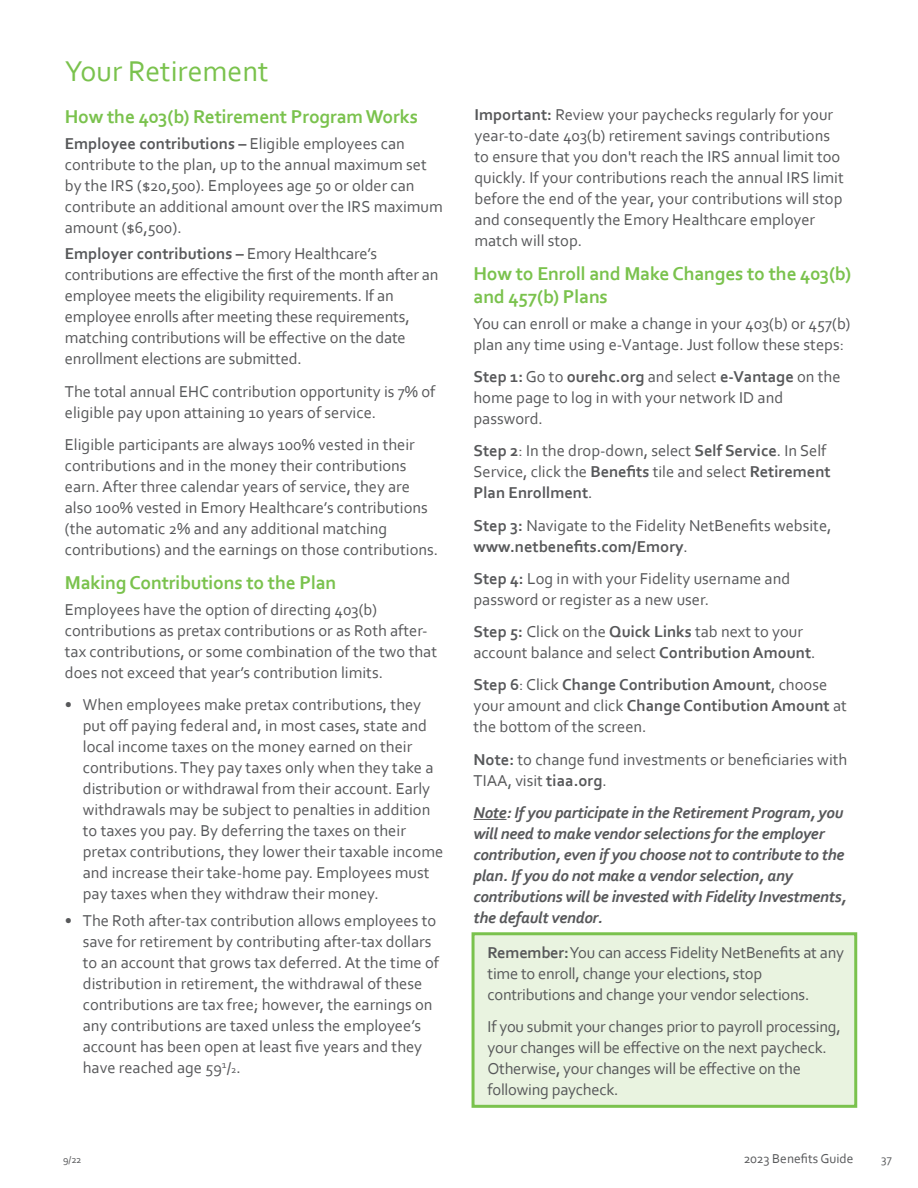
<style>
.page{position:relative;width:918px;height:1188px;background:#fff}
.page>*{position:absolute;margin:0;border:0;box-sizing:border-box;transform-origin:0 0}
.head_1{font:30px "Corbel";color:#7ac24d}
.Green_Bold_Subheads{font:700 19.5px/22.5px "Corbel";letter-spacing:-.01em;color:#7ac24d}
.Bullet_1_2017{font:16.5px/21px "Corbel";color:#57585a}
._2017_Body_Copy{font:16.5px/21px "Corbel";color:#57585a}
.text{font:16.5px/21px "Corbel";letter-spacing:-.015em;color:#57585a}
._2017_Body_Copy-2{font:italic 700 16.5px/21px "Corbel";letter-spacing:-.015em;color:#57585a}
.t1{font:13.5px "Corbel";color:#57585a}
.t2{font:12px "Corbel";color:#57585a}
.t3{font:10.5px "Corbel";color:#57585a}
.s1{font-weight:700}
.s2{font-size:10.5px}
</style>
<div class="page">
<hr style="left:474px;top:819px;width:33px;height:1px;background:#57585a">
<div style="left:472px;top:932px;width:385px;height:176px;background:#e9f3e0;border:3px solid #7ac24d"></div>
<p class="head_1" style="left:65px;top:52px;width:205px">Your Retirement</p>
<p class="Green_Bold_Subheads" style="left:65px;top:104px;width:355px">How the 403(b) Retirement Program Works</p>
<p class="Bullet_1_2017" style="left:65px;top:132px;width:379px"><span class="s1">Employee contributions –</span> Eligible employees can contribute to the plan, up to the annual maximum set by the IRS ($20,500). Employees age 50 or older can contribute an additional amount over the IRS maximum amount ($6,500).</p>
<p class="_2017_Body_Copy" style="left:65px;top:243px;width:375px"><span class="s1">Employer contributions –</span> Emory Healthcare’s contributions are effective the first of the month after an employee meets the eligibility requirements. If an employee enrolls after meeting these requirements, matching contributions will be effective on the date enrollment elections are submitted.</p>
<p class="_2017_Body_Copy" style="left:65px;top:380px;width:372px">The total annual EHC contribution opportunity is 7% of eligible pay upon attaining 10 years of service.</p>
<p class="Bullet_1_2017" style="left:65px;top:433px;width:375px">Eligible participants are always 100% vested in their contributions and in the money their contributions earn. After three calendar years of service, they are also 100% vested in Emory Healthcare’s contributions (the automatic 2% and any additional matching contributions) and the earnings on those contributions.</p>
<p class="Green_Bold_Subheads" style="left:65px;top:570px;width:273px">Making Contributions to the Plan</p>
<p class="_2017_Body_Copy" style="left:65px;top:598px;width:374px">Employees have the option of directing 403(b) contributions as pretax contributions or as Roth after&shy;tax contributions, or some combination of the two that does not exceed that year’s contribution limits.</p>
<p class="Bullet_1_2017" style="left:83px;top:694px;width:362px;text-indent:-18px">• When employees make pretax contributions, they put off paying federal and, in most cases, state and local income taxes on the money earned on their contributions. They pay taxes only when they take a distribution or withdrawal from their account. Early withdrawals may be subject to penalties in addition to taxes you pay. By deferring the taxes on their pretax contributions, they lower their taxable income and increase their take-home pay. Employees must pay taxes when they withdraw their money.</p>
<p class="Bullet_1_2017" style="left:83px;top:909px;width:358px;text-indent:-18px">• The Roth after-tax contribution allows employees to save for retirement by contributing after-tax dollars to an account that grows tax deferred. At the time of distribution in retirement, the withdrawal of these contributions are tax free; however, the earnings on any contributions are taxed unless the employee’s account has been open at least five years and they have reached age 59<sup>1</sup>/<span class="s2">2</span>.</p>
<p class="Bullet_1_2017" style="left:475px;top:104px;width:371px"><span class="s1">Important:</span> Review your paychecks regularly for your year-to-date 403(b) retirement savings contributions to ensure that you don't reach the IRS annual limit too quickly. If your contributions reach the annual IRS limit before the end of the year, your contributions will stop and consequently the Emory Healthcare employer match will stop.</p>
<p class="Green_Bold_Subheads" style="left:474px;top:262px;width:379px">How to Enroll and Make Changes to the 403(b) and 457(b) Plans</p>
<p class="_2017_Body_Copy" style="left:474px;top:313px;width:379px">You can enroll or make a change in your 403(b) or 457(b) plan any time using e-Vantage. Just follow these steps:</p>
<p class="_2017_Body_Copy" style="left:474px;top:366px;width:369px"><span class="s1">Step 1:</span> Go to <span class="s1">ourehc.org</span> and select <span class="s1">e-Vantage</span> on the home page to log in with your network ID and password.</p>
<p class="_2017_Body_Copy" style="left:474px;top:440px;width:359px"><span class="s1">Step 2</span>: In the drop-down, select <span class="s1">Self Service</span>. In Self<br>Service, click the <span class="s1">Benefits</span> tile and select <span class="s1">Retirement<br>Plan Enrollment</span>.</p>
<p class="_2017_Body_Copy" style="left:474px;top:514px;width:360px"><span class="s1">Step 3:</span> Navigate to the Fidelity NetBenefits website, <span class="s1">www.netbenefits.com/Emory</span>.</p>
<p class="_2017_Body_Copy" style="left:474px;top:568px;width:318px"><span class="s1">Step 4:</span> Log in with your Fidelity username and password or register as a new user.</p>
<p class="_2017_Body_Copy" style="left:474px;top:621px;width:341px"><span class="s1">Step 5:</span> Click on the <span class="s1">Quick Links</span> tab next to your account balance and select <span class="s1">Contribution Amount</span>.</p>
<p class="_2017_Body_Copy" style="left:474px;top:674px;width:375px"><span class="s1">Step 6</span>: Click <span class="s1">Change Contribution Amount</span>, choose your amount and click <span class="s1">Change Contibution Amount</span> at the bottom of the screen.</p>
<p class="_2017_Body_Copy" style="left:474px;top:748px;width:375px"><span class="s1">Note:</span> to change fund investments or beneficiaries with<br>TIAA, visit <span class="s1">tiaa.org</span>.</p>
<p class="_2017_Body_Copy-2" style="left:474px;top:802px;width:375px">Note: If you participate in the Retirement Program, you will need to make vendor selections for the employer contribution, even if you choose not to contribute to the plan. If you do not make a vendor selection, any contributions will be invested with Fidelity Investments, the default vendor.</p>
<p class="text" style="left:488px;top:941px;width:358px"><span class="s1">Remember:</span> You can access Fidelity NetBenefits at any time to enroll, change your elections, stop contributions and change your vendor selections.</p>
<p class="text" style="left:488px;top:1016px;width:355px">If you submit your changes prior to payroll processing, your changes will be effective on the next paycheck.<br>Otherwise, your changes will be effective on the following paycheck.</p>
<p class="t3" style="left:63px;top:1153px;width:20px">9/22</p>
<p class="t1" style="left:744px;top:1150px;width:111px">2023 Benefits Guide</p>
<p class="t2" style="left:881px;top:1152px;width:12px">37</p>
</div>
